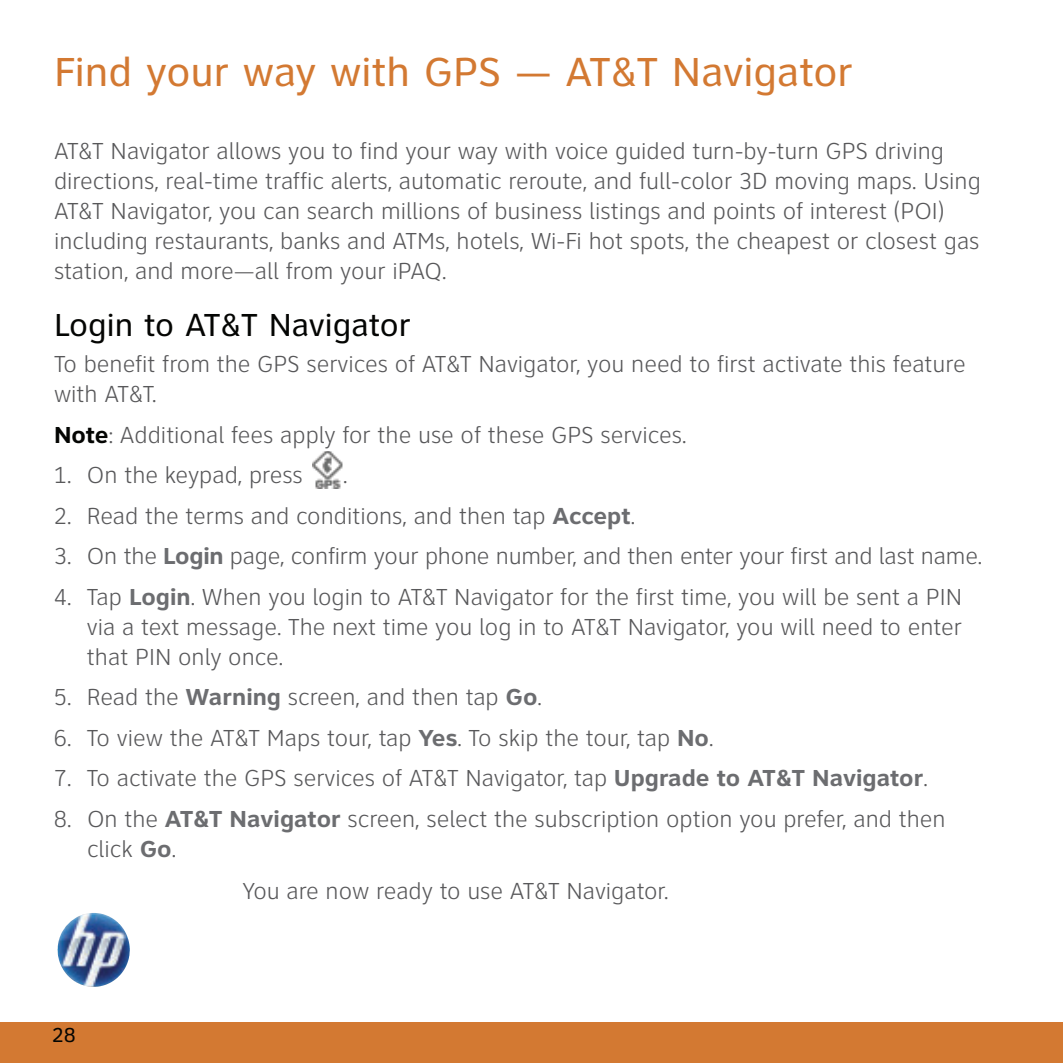
<style>
.page{position:relative;width:1063px;height:1063px;background:#fff}
.page>*{position:absolute;margin:0;border:0;box-sizing:border-box;transform-origin:0 0}
.t1{font:42px "Clearview ATT";color:#d37932}
.t2{font:33px "Clearview ATT";color:#040503}
.t3{font:300 24px/30px "Clearview ATT";color:#58585a}
.t4{font:21px "Clearview ATT";color:#040503}
.s1{font-weight:700;color:#040503}
.s2{font-weight:700;color:#6c6d70}
</style>
<div class="page">
<div style="left:1px;top:1022px;width:1062px;height:41px;background:#d37932"></div>
<img style="left:92px;top:913px;width:36px;height:26px">
<img style="left:312px;top:452px;width:30px;height:37px">
<h1 class="t1" style="left:54px;top:56px;width:800px">Find your way with GPS — AT&amp;T Navigator</h1>
<p class="t3" style="left:54px;top:138px;width:928px">AT&amp;T Navigator allows you to find your way with voice guided turn-by-turn GPS driving directions, real-time traffic alerts, automatic reroute, and full-color 3D moving maps. Using AT&amp;T Navigator, you can search millions of business listings and points of interest (POI) including restaurants, banks and ATMs, hotels, Wi-Fi hot spots, the cheapest or closest gas station, and more—all from your iPAQ.</p>
<h2 class="t2" style="left:54px;top:313px;width:358px">Login to AT&amp;T Navigator</h2>
<p class="t3" style="left:54px;top:351px;width:913px">To benefit from the GPS services of AT&amp;T Navigator, you need to first activate this feature with AT&amp;T.</p>
<p class="t3" style="left:54px;top:422px;width:634px"><span class="s1">Note</span>: Additional fees apply for the use of these GPS services.</p>
<p class="t3" style="left:54px;top:462px;width:250px">1. On the keypad, press</p>
<p class="t3" style="left:343px;top:462px;width:6px">.</p>
<p class="t3" style="left:54px;top:503px;width:583px">2. Read the terms and conditions, and then tap <span class="s2">Accept</span>.</p>
<p class="t3" style="left:54px;top:543px;width:930px">3. On the <span class="s2">Login</span> page, confirm your phone number, and then enter your first and last name.</p>
<p class="t3" style="left:87px;top:584px;width:877px;text-align:justify;text-indent:-33px">4. Tap <span class="s2">Login</span>. When you login to AT&amp;T Navigator for the first time, you will be sent a PIN via a text message. The next time you log in to AT&amp;T Navigator, you will need to enter that PIN only once.</p>
<p class="t3" style="left:54px;top:684px;width:489px">5. Read the <span class="s2">Warning</span> screen, and then tap <span class="s2">Go</span>.</p>
<p class="t3" style="left:54px;top:725px;width:661px">6. To view the AT&amp;T Maps tour, tap <span class="s2">Yes</span>. To skip the tour, tap <span class="s2">No</span>.</p>
<p class="t3" style="left:54px;top:765px;width:875px">7. To activate the GPS services of AT&amp;T Navigator, tap <span class="s2">Upgrade to AT&amp;T Navigator</span>.</p>
<p class="t3" style="left:87px;top:806px;width:860px;text-indent:-33px">8. On the <span class="s2">AT&amp;T Navigator</span> screen, select the subscription option you prefer, and then click <span class="s2">Go</span>.</p>
<p class="t3" style="left:243px;top:878px;width:427px">You are now ready to use AT&amp;T Navigator.</p>
<p class="t4" style="left:52px;top:1028px;width:26px">28</p>
</div>
